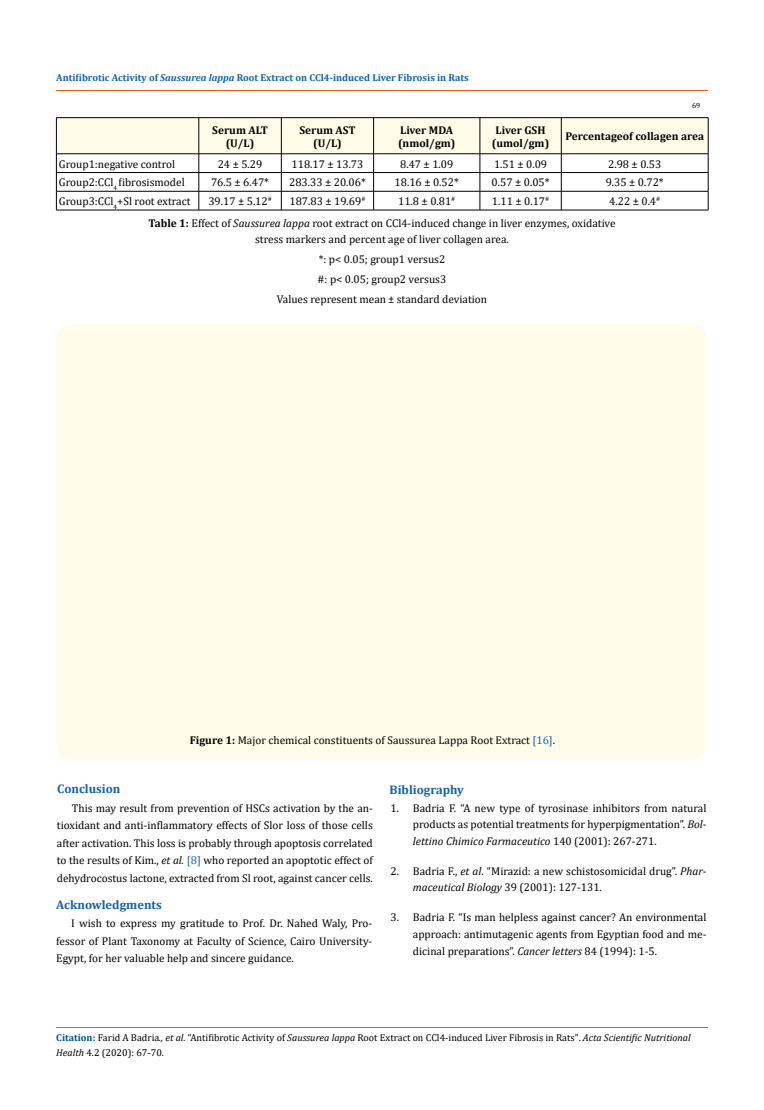
<style>
.page{position:relative;width:764px;height:1110px;background:#fff}
.page>*{position:absolute;margin:0;border:0;box-sizing:border-box;transform-origin:0 0}
.t1{font:700 12.5px "Cambria";color:#1560a6}
.t2{font:11.25px/17.5px "Cambria";color:#000;text-align:justify}
.t3{font:700 11.25px/12.9px "Cambria";color:#000;text-align:center}
.t4{font:10px/15px "Cambria";color:#000}
.t5{font:700 10px "Cambria";color:#1560a6}
.t6{font:7.5px "Cambria";color:#000}
.s1{font-style:italic}
.s2{font-weight:700}
.s3{font-family:"Calibri"}
.s4{color:#1560a6}
.s5{font-weight:700;color:#035089}
</style>
<div class="page">
<hr style="left:56px;top:91px;width:651px;height:1px;background:#e05d1a">
<hr style="left:56px;top:117px;width:143px;height:1px;background:#000">
<hr style="left:199px;top:117px;width:82px;height:1px;background:#000">
<hr style="left:281px;top:117px;width:93px;height:1px;background:#000">
<hr style="left:373px;top:117px;width:107px;height:1px;background:#000">
<hr style="left:480px;top:117px;width:81px;height:1px;background:#000">
<hr style="left:561px;top:117px;width:147px;height:1px;background:#000">
<svg style="left:56px;top:118px;width:653px;height:92px"></svg>
<hr style="left:56px;top:210px;width:143px;height:1px;background:#000">
<hr style="left:199px;top:210px;width:82px;height:1px;background:#000">
<hr style="left:281px;top:210px;width:93px;height:1px;background:#000">
<hr style="left:373px;top:210px;width:107px;height:1px;background:#000">
<hr style="left:480px;top:210px;width:81px;height:1px;background:#000">
<hr style="left:561px;top:210px;width:147px;height:1px;background:#000">
<div style="left:56px;top:324px;width:650px;height:436px;background:#fffde9;border-radius:15px"></div>
<hr style="left:56px;top:1028px;width:651px;height:1px;background:#e05d1a">
<p class="t5" style="left:56px;top:71px;width:414px">Antifibrotic Activity of <span class="s1">Saussurea lappa</span> Root Extract on CCl4-induced Liver Fibrosis in Rats</p>
<p class="t6" style="left:692px;top:101px;width:10px">69</p>
<p class="t3" style="left:212px;top:123px;width:57px">Serum ALT (U/L)</p>
<p class="t3" style="left:299px;top:123px;width:58px">Serum AST (U/L)</p>
<p class="t3" style="left:398px;top:123px;width:59px;text-align:left">Liver MDA (nmol/gm)</p>
<p class="t3" style="left:492px;top:123px;width:59px">Liver GSH (umol/gm)</p>
<p class="t3" style="left:565px;top:129px;width:140px">Percentageof collagen area</p>
<p class="t2" style="left:59px;top:155px;width:118px">Group1:negative control</p>
<p class="t2" style="left:218px;top:155px;width:46px">24 ± 5.29</p>
<p class="t2" style="left:291px;top:155px;width:73px">118.17 ± 13.73</p>
<p class="t2" style="left:400px;top:155px;width:55px">8.47 ± 1.09</p>
<p class="t2" style="left:494px;top:155px;width:55px">1.51 ± 0.09</p>
<p class="t2" style="left:608px;top:155px;width:55px">2.98 ± 0.53</p>
<p class="t2" style="left:59px;top:174px;width:127px">Group2:CCl<sub>4</sub> fibrosismodel</p>
<p class="t2" style="left:211px;top:174px;width:59px">76.5 ± 6.47*</p>
<p class="t2" style="left:289px;top:174px;width:78px">283.33 ± 20.06*</p>
<p class="t2" style="left:395px;top:174px;width:66px">18.16 ± 0.52*</p>
<p class="t2" style="left:491px;top:174px;width:59px">0.57 ± 0.05*</p>
<p class="t2" style="left:606px;top:174px;width:59px">9.35 ± 0.72*</p>
<p class="t2" style="left:59px;top:192px;width:133px">Group3:CCl<sub>4</sub>+Sl root extract</p>
<p class="t2" style="left:208px;top:192px;width:65px">39.17 ± 5.12<sup>#</sup></p>
<p class="t2" style="left:289px;top:192px;width:77px">187.83 ± 19.69<sup>#</sup></p>
<p class="t2" style="left:398px;top:192px;width:59px">11.8 ± 0.81<sup>#</sup></p>
<p class="t2" style="left:492px;top:192px;width:59px">1.11 ± 0.17<sup>#</sup></p>
<p class="t2" style="left:148px;top:190px;width:513px;line-height:21.5px;text-indent:461px">4.22 ± 0.4<sup>#<br></sup><span class="s2">Table 1:</span> Effect of <span class="s1">Saussurea lappa</span> root extract on CCl4-induced change in liver enzymes, oxidative</p>
<p class="t2" style="left:255px;top:229px;width:255px;line-height:20px;text-align:center">stress markers and percent age of liver collagen area. *: p&lt; 0.05; group1 versus2<br>#: p&lt; 0.05; group2 versus3<br>Values represent mean <span class="s3">±</span> standard deviation</p>
<p class="t2" style="left:190px;top:731px;width:367px"><span class="s2">Figure 1:</span> Major chemical constituents of Saussurea Lappa Root Extract <span class="s4">[16]</span>.</p>
<p class="t1" style="left:57px;top:780px;width:65px">Conclusion</p>
<p class="t2" style="left:57px;top:799px;width:317px;text-indent:15px">This may result from prevention of HSCs activation by the an&shy;tioxidant and anti-inflammatory effects of Slor loss of those cells after activation. This loss is probably through apoptosis correlated to the results of Kim., <span class="s1">et al.</span> <span class="s4">[8]</span> who reported an apoptotic effect of dehydrocostus lactone, extracted from Sl root, against cancer cells.</p>
<p class="t1" style="left:56px;top:896px;width:107px">Acknowledgments</p>
<p class="t2" style="left:56px;top:915px;width:317px;text-indent:15px">I wish to express my gratitude to Prof. Dr. Nahed Waly, Pro&shy;fessor of Plant Taxonomy at Faculty of Science, Cairo University-Egypt, for her valuable help and sincere guidance.</p>
<p class="t1" style="left:389px;top:781px;width:76px">Bibliography</p>
<p class="t2" style="left:413px;top:799px;width:295px;line-height:16.9px;text-indent:-22px">1. Badria F. “A new type of tyrosinase inhibitors from natural products as potential treatments for hyperpigmentation”. <span class="s1">Bol&shy;lettino Chimico Farmaceutico</span> 140 (2001): 267-271.</p>
<p class="t2" style="left:413px;top:862px;width:295px;line-height:16.9px;text-indent:-22px">2. Badria F., <span class="s1">et al</span>. “Mirazid: a new schistosomicidal drug”. <span class="s1">Phar&shy;maceutical Biology</span> 39 (2001): 127-131.</p>
<p class="t2" style="left:413px;top:909px;width:295px;line-height:16.9px;text-indent:-22px">3. Badria F. “Is man helpless against cancer? An environmental approach: antimutagenic agents from Egyptian food and me&shy;dicinal preparations”. <span class="s1">Cancer letters</span> 84 (1994): 1-5.</p>
<p class="t4" style="left:56px;top:1030px;width:636px"><span class="s5">Citation:</span> Farid A Badria<span class="s1">., et al.</span> “Antifibrotic Activity of <span class="s1">Saussurea lappa</span> Root Extract on CCl4-induced Liver Fibrosis in Rats". <span class="s1">Acta Scientific Nutritional<br>Health</span> 4.2 (2020): 67-70.</p>
</div>
